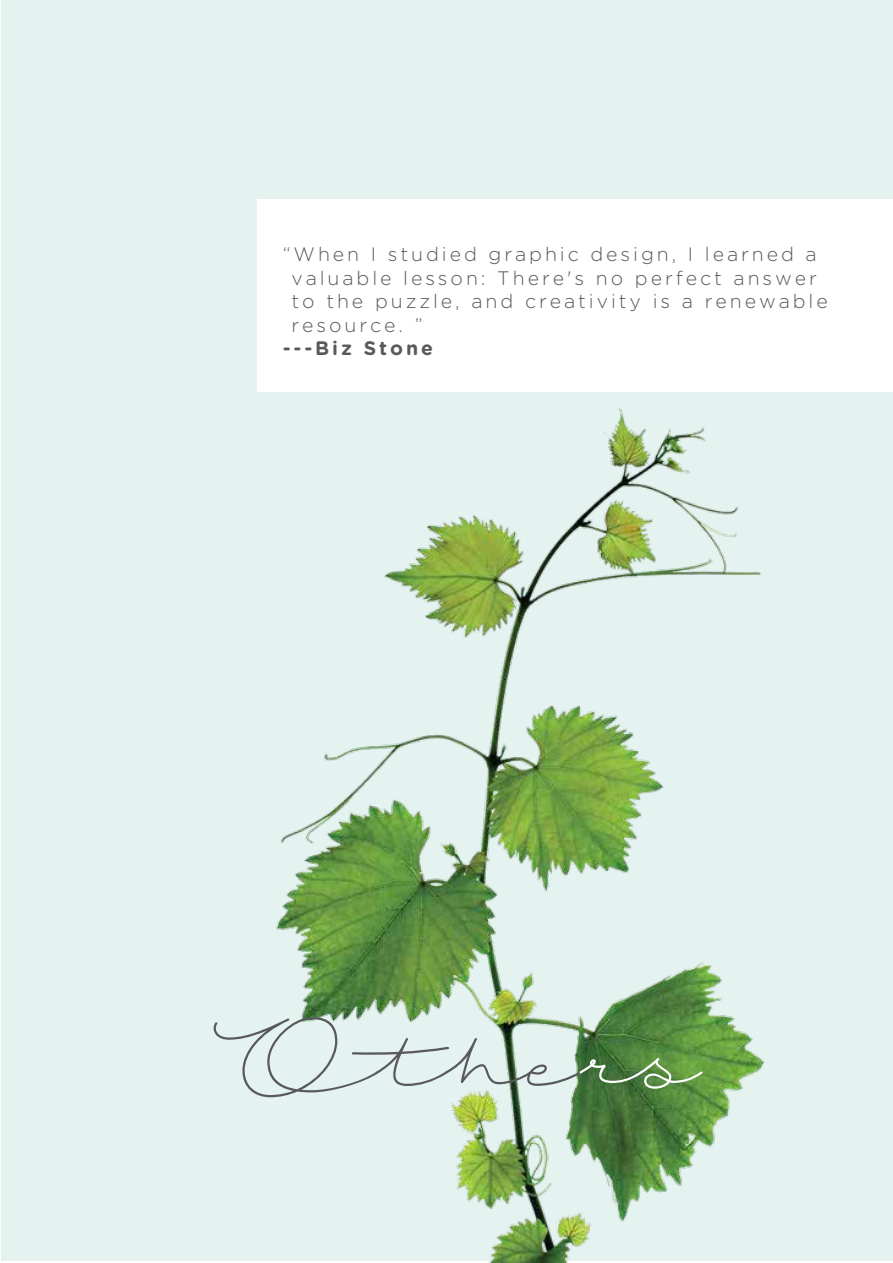
<style>
.page{position:relative;width:893px;height:1263px;background:#fff}
.page>*{position:absolute;margin:0;border:0;box-sizing:border-box;transform-origin:0 0}
.t1{font:75px "Autumn Chant";color:#59595b}
.t2{font:300 19.5px/23.4px "Gotham Rounded";letter-spacing:.15em;color:#59595b}
.t3{font:700 19.5px "Gotham Rounded";letter-spacing:.15em;color:#59595b}
.s1{color:#fff}
</style>
<div class="page">
<div style="left:1px;top:0;width:892px;height:1261px;background:#e4f2f0"></div>
<img style="left:276px;top:408px;width:488px;height:855px">
<div style="left:257px;top:200px;width:636px;height:192px;background:#fff"></div>
<p class="t2" style="left:291px;top:242px;width:538px;text-indent:-9px">“When I studied graphic design, I learned a valuable lesson: There's no perfect answer to the puzzle, and creativity is a renewable resource. ”</p>
<p class="t3" style="left:283px;top:334px;width:152px">---Biz Stone</p>
<h1 class="t1" style="left:238px;top:1021px;width:464px">Othe<span class="s1">rs</span></h1>
</div>
